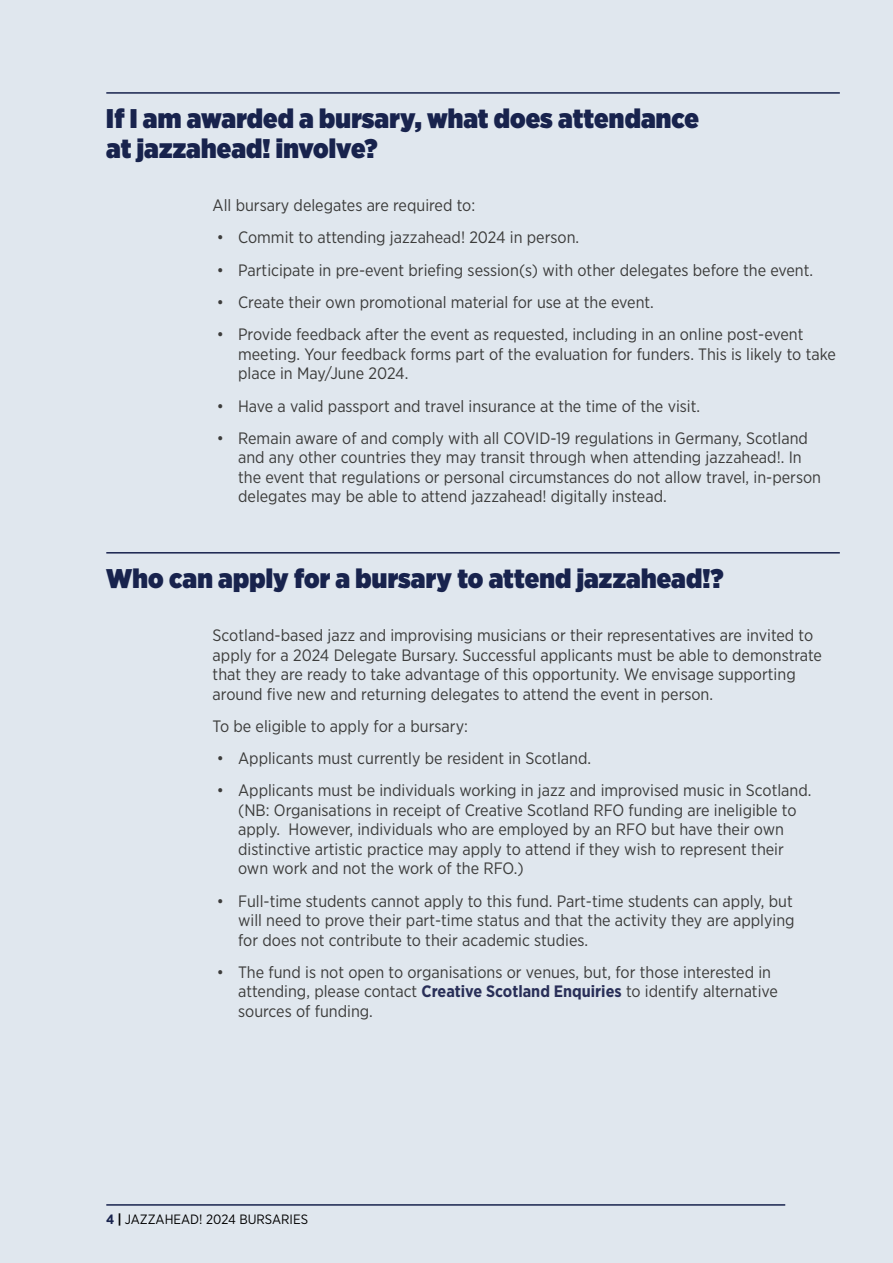
<style>
.page{position:relative;width:893px;height:1263px;background:#e0e7ee}
.page>*{position:absolute;margin:0;border:0;box-sizing:border-box;transform-origin:0 0}
.Subheads_ONE{font:900 27px/30px "Gotham Narrow";letter-spacing:.005em;color:#18234d}
.Body_Text{font:16.5px/19.5px "Gotham Narrow";color:#3c3c3b}
.t1{font:13.5px "Gotham Narrow";color:#000}
.s1{font-weight:700;color:#292f58}
.s2{font-weight:700;color:#18234d}
.s3{font-weight:700}
</style>
<div class="page">
<hr style="left:106px;top:1204px;width:679px;height:2px;background:#18234d">
<hr style="left:106px;top:92px;width:734px;height:2px;background:#18234d">
<hr style="left:106px;top:552px;width:734px;height:1px;background:#18234d">
<p class="Subheads_ONE" style="left:106px;top:103px;width:594px">If I am awarded a bursary, what does attendance at jazzahead! involve?</p>
<p class="Body_Text" style="left:213px;top:195px;width:264px">All bursary delegates are required to:</p>
<p class="Body_Text" style="left:217px;top:228px;width:364px">• Commit to attending jazzahead! 2024 in person.</p>
<p class="Body_Text" style="left:217px;top:260px;width:598px">• Participate in pre-event briefing session(s) with other delegates before the event.</p>
<p class="Body_Text" style="left:217px;top:292px;width:438px">• Create their own promotional material for use at the event.</p>
<p class="Body_Text" style="left:238px;top:324px;width:599px;text-indent:-21px">• Provide feedback after the event as requested, including in an online post-event meeting. Your feedback forms part of the evaluation for funders. This is likely to take place in May/June 2024.</p>
<p class="Body_Text" style="left:217px;top:396px;width:485px">• Have a valid passport and travel insurance at the time of the visit.</p>
<p class="Body_Text" style="left:238px;top:428px;width:584px;text-indent:-21px">• Remain aware of and comply with all COVID-19 regulations in Germany, Scotland and any other countries they may transit through when attending jazzahead!. In the event that regulations or personal circumstances do not allow travel, in-person delegates may be able to attend jazzahead! digitally instead.</p>
<p class="Subheads_ONE" style="left:106px;top:563px;width:619px">Who can apply for a bursary to attend jazzahead!?</p>
<p class="Body_Text" style="left:213px;top:625px;width:611px">Scotland-based jazz and improvising musicians or their representatives are invited to apply for a 2024 Delegate Bursary. Successful applicants must be able to demonstrate that they are ready to take advantage of this opportunity. We envisage supporting around five new and returning delegates to attend the event in person.</p>
<p class="Body_Text" style="left:213px;top:716px;width:257px">To be eligible to apply for a bursary:</p>
<p class="Body_Text" style="left:217px;top:748px;width:376px">• Applicants must currently be resident in Scotland.</p>
<p class="Body_Text" style="left:238px;top:780px;width:575px;text-indent:-21px">• Applicants must be individuals working in jazz and improvised music in Scotland. (NB: Organisations in receipt of Creative Scotland RFO funding are ineligible to apply. However, individuals who are employed by an RFO but have their own distinctive artistic practice may apply to attend if they wish to represent their own work and not the work of the RFO.)</p>
<p class="Body_Text" style="left:238px;top:891px;width:558px;text-align:justify;text-indent:-21px">• Full-time students cannot apply to this fund. Part-time students can apply, but will need to prove their part-time status and that the activity they are applying for does not contribute to their academic studies.</p>
<p class="Body_Text" style="left:238px;top:962px;width:541px;text-indent:-21px">• The fund is not open to organisations or venues, but, for those interested in attending, please contact <span class="s1">Creative Scotland Enquiries</span> to identify alternative sources of funding.</p>
<p class="t1" style="left:106px;top:1211px;width:203px"><span class="s2">4</span> <span class="s3">|</span> JAZZAHEAD! 2024 BURSARIES</p>
</div>
